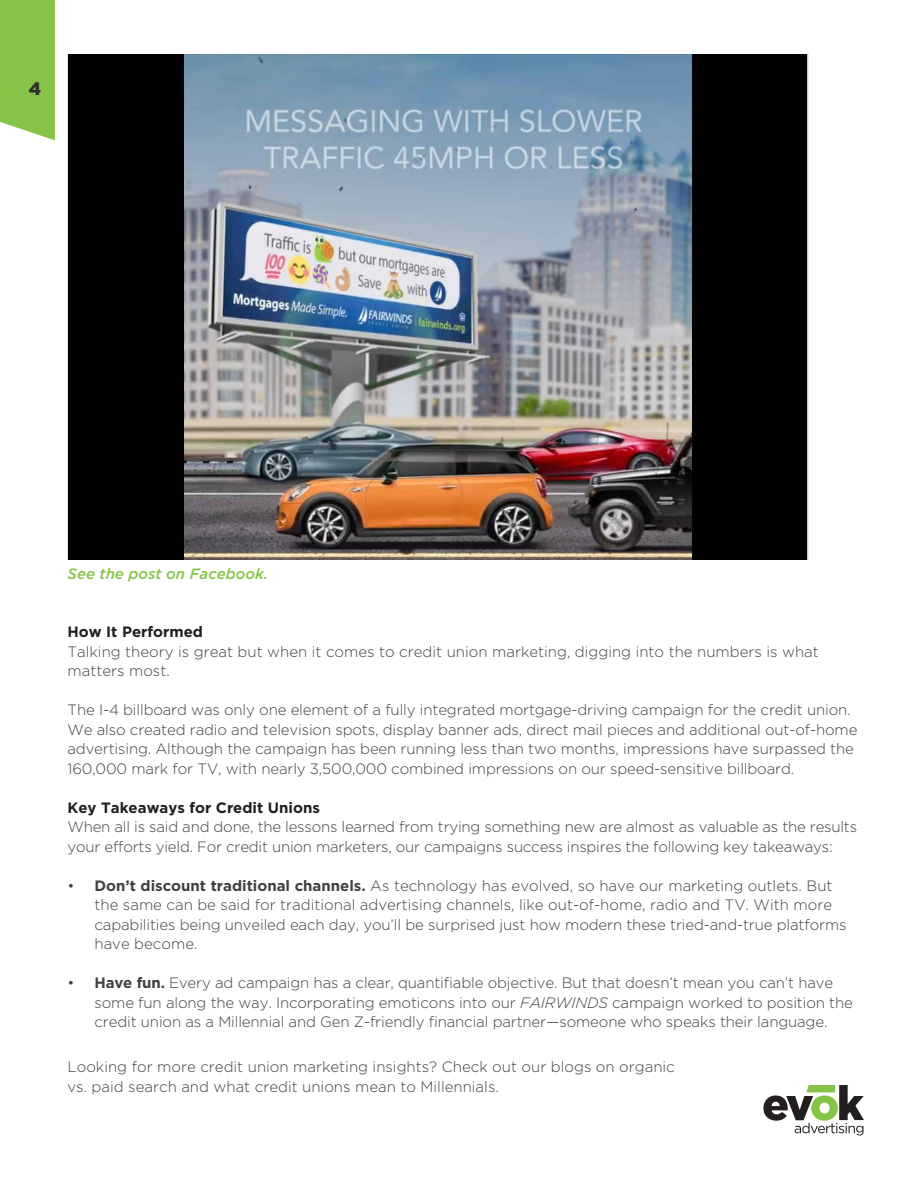
<style>
.page{position:relative;width:918px;height:1188px;background:#fff}
.page>*{position:absolute;margin:0;border:0;box-sizing:border-box;transform-origin:0 0}
.t1{font:900 18px "Gotham";color:#302e2f}
.t2{font:300 15px/19.5px "Gotham";letter-spacing:-.01em;color:#414042}
.t3{font:700 15px "Gotham";color:#231f20}
.t4{font:italic 500 15px "Gotham";color:#85c446}
.s1{font-weight:700}
.s2{font-style:italic}
</style>
<div class="page">
<svg style="left:0;top:0;width:55px;height:140px;background:#8cc752"></svg>
<svg style="left:763px;top:1085px;width:101px;height:50px"></svg>
<img style="left:68px;top:54px;width:740px;height:505px">
<p class="t1" style="left:29px;top:78px;width:14px">4</p>
<p class="t4" style="left:68px;top:565px;width:202px">See the post on Facebook.</p>
<p class="t3" style="left:68px;top:623px;width:137px">How It Performed</p>
<p class="t2" style="left:68px;top:642px;width:753px">Talking theory is great but when it comes to credit union marketing, digging into the numbers is what matters most.</p>
<p class="t2" style="left:68px;top:700px;width:792px">The I-4 billboard was only one element of a fully integrated mortgage-driving campaign for the credit union.<br>We also created radio and television spots, display banner ads, direct mail pieces and additional out-of-home advertising. Although the campaign has been running less than two months, impressions have surpassed the 160,000 mark for TV, with nearly 3,500,000 combined impressions on our speed-sensitive billboard.</p>
<p class="t3" style="left:68px;top:799px;width:254px">Key Takeaways for Credit Unions</p>
<p class="t2" style="left:68px;top:817px;width:791px">When all is said and done, the lessons learned from trying something new are almost as valuable as the results your efforts yield. For credit union marketers, our campaigns success inspires the following key takeaways:</p>
<p class="t2" style="left:94px;top:876px;width:754px;text-indent:-27px">• <span class="s1">Don’t discount traditional channels.</span> As technology has evolved, so have our marketing outlets. But the same can be said for traditional advertising channels, like out-of-home, radio and TV. With more capabilities being unveiled each day, you’ll be surprised just how modern these tried-and-true platforms have become.</p>
<p class="t2" style="left:94px;top:973px;width:760px;text-indent:-27px">• <span class="s1">Have fun.</span> Every ad campaign has a clear, quantifiable objective. But that doesn’t mean you can’t have some fun along the way. Incorporating emoticons into our <span class="s2">FAIRWINDS</span> campaign worked to position the credit union as a Millennial and Gen Z-friendly financial partner—someone who speaks their language.</p>
<p class="t2" style="left:68px;top:1057px;width:609px">Looking for more credit union marketing insights? Check out our blogs on organic vs. paid search and what credit unions mean to Millennials.</p>
</div>
